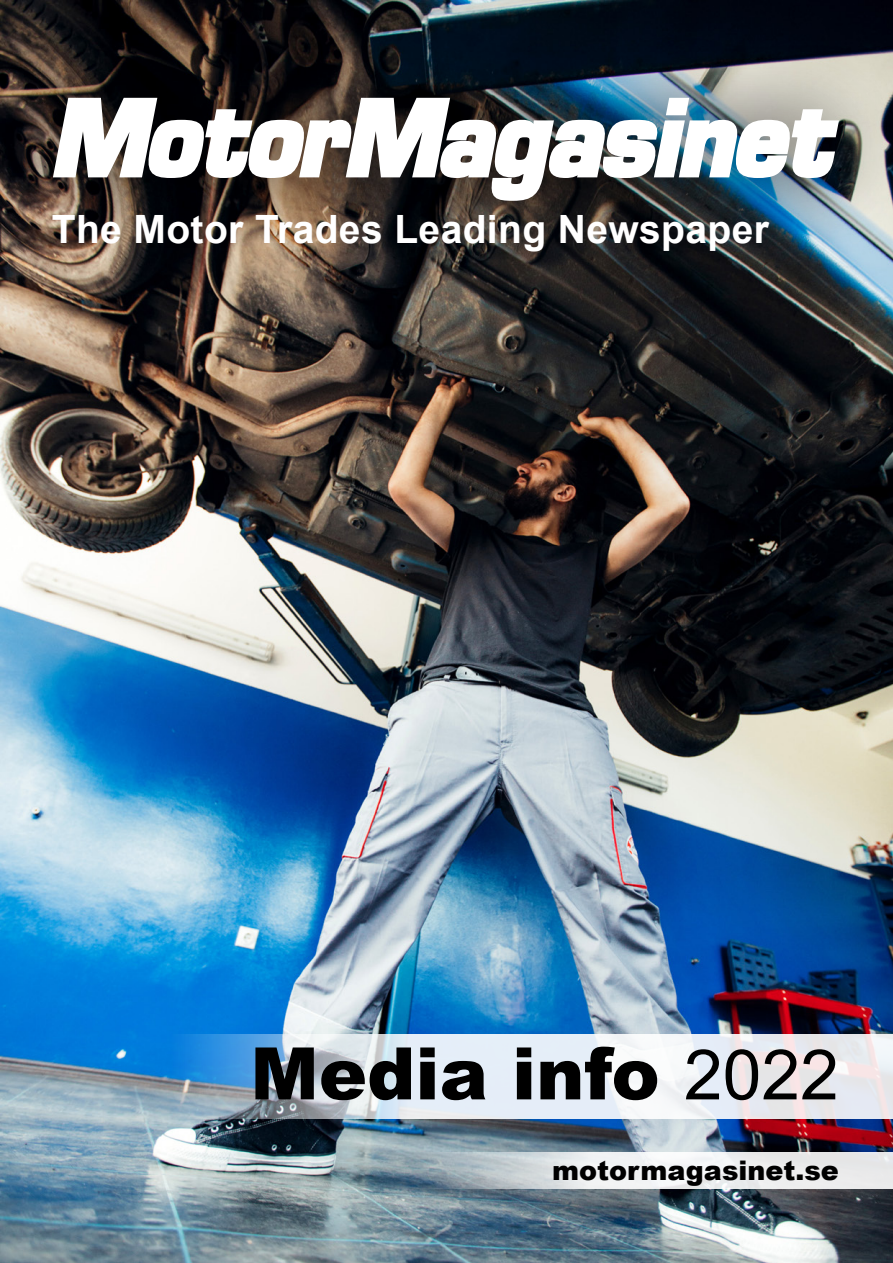
<style>
.page{position:relative;width:893px;height:1263px;background:#fff}
.page>*{position:absolute;margin:0;border:0;box-sizing:border-box;transform-origin:0 0}
.t1{font:900 72.45px "Arial";color:#000}
.t2{font:700 39px "Arial";letter-spacing:.01em;color:#fff}
.t3{font:900 27px "Arial";color:#000}
.s1{font-weight:400;font-size:69.75px}
</style>
<div class="page">
<img style="left:0;top:0;width:893px;height:1263px">
<div style="left:0;top:24px;width:893px;height:250px;background:#000;opacity:.75"></div>
<img style="left:53px;top:98px;width:786px;height:103px">
<svg style="left:171px;top:1034px;width:722px;height:85px"></svg>
<svg style="left:200px;top:1152px;width:693px;height:36px"></svg>
<p class="t2" style="left:52px;top:202px;width:719px">The Motor Trades Leading Newspaper</p>
<h1 class="t1" style="left:250px;top:1021px;width:590px">Media info <span class="s1">2022</span></h1>
<p class="t3" style="left:552px;top:1150px;width:288px">motormagasinet.se</p>
</div>
